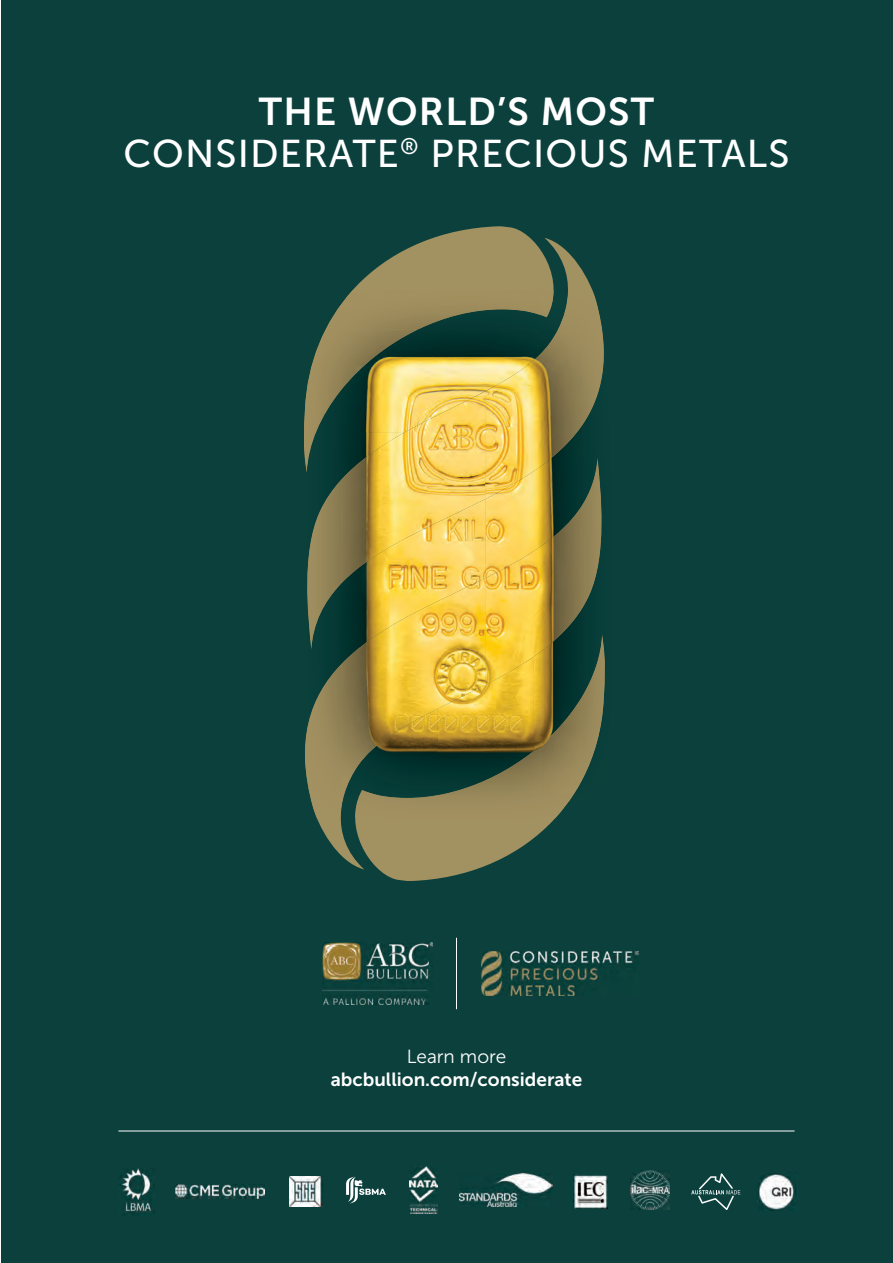
<style>
.page{position:relative;width:893px;height:1263px;background:#fff}
.page>*{position:absolute;margin:0;border:0;box-sizing:border-box;transform-origin:0 0}
.t1{font:38.7px "Museo Sans 500";letter-spacing:.03em;color:#fff}
.t2{font:38.7px "Museo Sans 700";letter-spacing:.03em;color:#fff}
.t3{font:18.9px "Museo Sans 700";color:#fff}
.t4{font:18.9px "Museo Sans 300";color:#fff}
</style>
<div class="page">
<div style="left:1px;top:0;width:892px;height:1263px;background:#0b403c"></div>
<svg style="left:353px;top:226px;width:214px;height:64px;fill:#a29161"></svg>
<svg style="left:342px;top:818px;width:214px;height:63px;fill:#a29161"></svg>
<img style="left:323px;top:942px;width:110px;height:63px">
<img style="left:482px;top:951px;width:157px;height:45px">
<hr style="left:118px;top:1130px;width:676px;height:1px;background:#fff">
<hr style="left:456px;top:938px;width:1px;height:71px;background:#fff">
<img style="left:410px;top:1166px;width:28px;height:48px">
<img style="left:120px;top:1168px;width:34px;height:45px">
<img style="left:175px;top:1185px;width:89px;height:13px">
<img style="left:290px;top:1177px;width:34px;height:29px">
<img style="left:574px;top:1174px;width:34px;height:35px">
<img style="left:631px;top:1170px;width:38px;height:40px">
<img style="left:757px;top:1174px;width:39px;height:37px">
<img style="left:459px;top:1173px;width:93px;height:33px">
<svg style="left:346px;top:1177px;width:40px;height:26px"></svg>
<svg style="left:691px;top:1173px;width:49px;height:37px"></svg>
<img style="left:558px;top:290px;width:46px;height:136px">
<img style="left:304px;top:290px;width:250px;height:168px">
<img style="left:304px;top:458px;width:298px;height:360px">
<img style="left:355px;top:634px;width:250px;height:184px">
<img style="left:341px;top:330px;width:144px;height:102px">
<img style="left:341px;top:432px;width:48px;height:9px">
<img style="left:486px;top:482px;width:96px;height:24px">
<img style="left:389px;top:533px;width:96px;height:45px">
<img style="left:341px;top:584px;width:48px;height:43px">
<img style="left:534px;top:685px;width:48px;height:12px">
<img style="left:486px;top:685px;width:48px;height:12px">
<img style="left:485px;top:330px;width:97px;height:152px">
<img style="left:389px;top:391px;width:97px;height:142px">
<img style="left:341px;top:441px;width:48px;height:143px">
<img style="left:485px;top:482px;width:32px;height:17px">
<img style="left:389px;top:533px;width:27px;height:14px">
<img style="left:341px;top:330px;width:77px;height:60px">
<img style="left:485px;top:506px;width:97px;height:179px">
<img style="left:389px;top:578px;width:97px;height:119px">
<img style="left:341px;top:627px;width:48px;height:167px">
<img style="left:360px;top:697px;width:222px;height:97px">
<p class="t2" style="left:259px;top:90px;width:397px">THE WORLD’S MOST</p>
<p class="t1" style="left:123px;top:132px;width:668px">CONSIDERATE<sup>®</sup> PRECIOUS METALS</p>
<p class="t4" style="left:407px;top:1046px;width:101px">Learn more</p>
<p class="t3" style="left:331px;top:1069px;width:253px">abcbullion.com/considerate</p>
</div>
